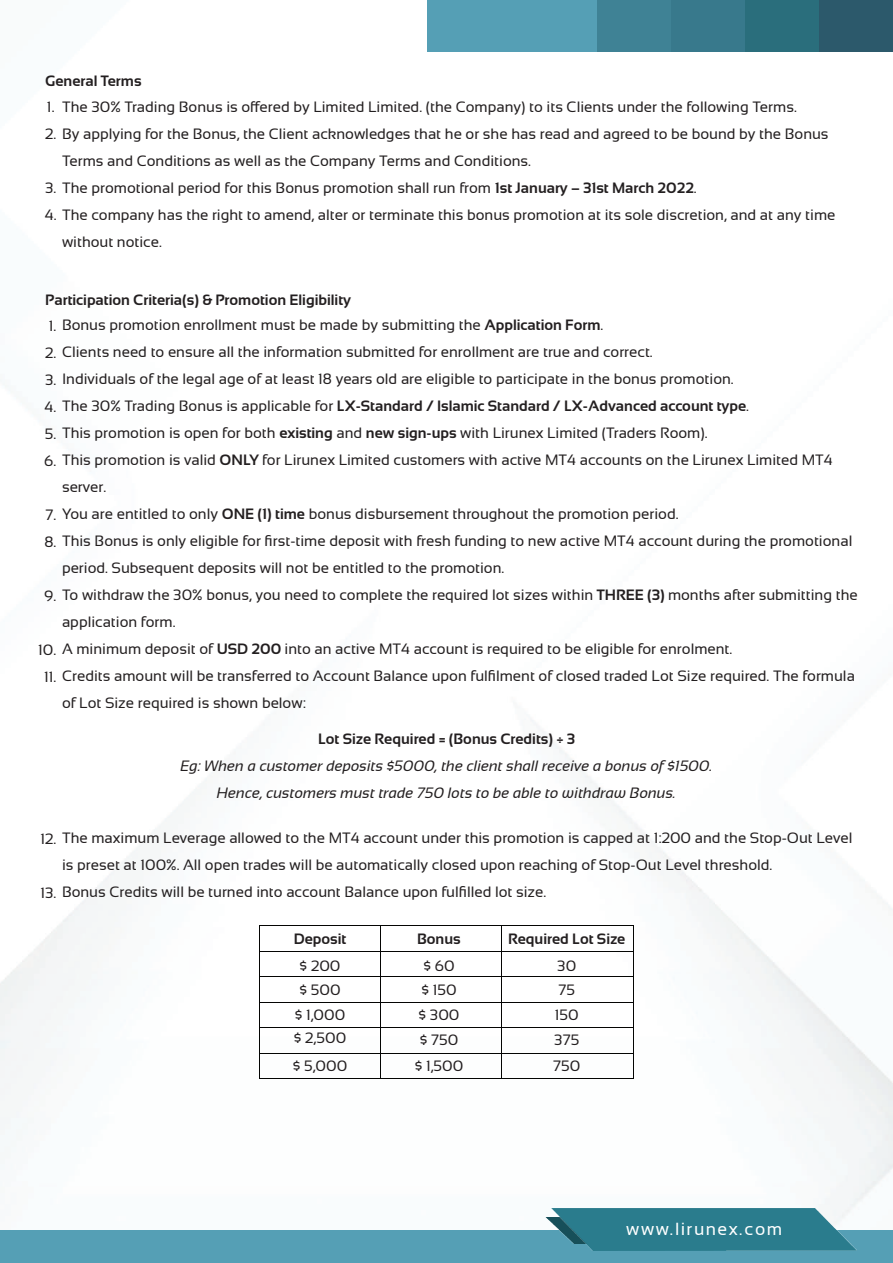
<style>
.page{position:relative;width:893px;height:1263px;background:#fff}
.page>*{position:absolute;margin:0;border:0;box-sizing:border-box;transform-origin:0 0}
.t1{font:17.55px "Sansation";letter-spacing:.085em;color:#fff}
.t2{font:15px/27px "Sansation";color:#231f20}
.t3{font:700 15px "Sansation";color:#231f20}
.t4{font:italic 15px/27px "Sansation";color:#231f20;text-align:center}
.s1{font-weight:700}
.s2{font-weight:400}
</style>
<div class="page">
<img style="left:0;top:0;width:893px;height:1218px">
<div style="left:428px;top:0;width:169px;height:51px;background:#559fb5"></div>
<div style="left:597px;top:0;width:74px;height:51px;background:#3f8295"></div>
<div style="left:671px;top:0;width:74px;height:51px;background:#38798c"></div>
<div style="left:745px;top:0;width:74px;height:51px;background:#2a6e7c"></div>
<div style="left:819px;top:0;width:74px;height:51px;background:#2c596b"></div>
<div style="left:0;top:1230px;width:893px;height:33px;background:#559fb5"></div>
<img style="left:546px;top:1218px;width:6px;height:5px">
<img style="left:552px;top:1209px;width:304px;height:42px">
<hr style="left:260px;top:925px;width:120px;height:1px;background:#040503">
<hr style="left:381px;top:925px;width:120px;height:1px;background:#040503">
<hr style="left:260px;top:951px;width:120px;height:1px;background:#040503">
<hr style="left:381px;top:951px;width:120px;height:1px;background:#040503">
<hr style="left:260px;top:976px;width:120px;height:1px;background:#040503">
<hr style="left:381px;top:976px;width:120px;height:1px;background:#040503">
<hr style="left:260px;top:1002px;width:120px;height:1px;background:#040503">
<hr style="left:381px;top:1002px;width:120px;height:1px;background:#040503">
<hr style="left:260px;top:1027px;width:120px;height:1px;background:#040503">
<hr style="left:381px;top:1027px;width:120px;height:1px;background:#040503">
<hr style="left:501px;top:925px;width:132px;height:1px;background:#040503">
<hr style="left:501px;top:951px;width:132px;height:1px;background:#040503">
<hr style="left:501px;top:976px;width:132px;height:1px;background:#040503">
<hr style="left:501px;top:1002px;width:132px;height:1px;background:#040503">
<hr style="left:501px;top:1027px;width:132px;height:1px;background:#040503">
<hr style="left:260px;top:1053px;width:120px;height:1px;background:#040503">
<hr style="left:381px;top:1053px;width:120px;height:1px;background:#040503">
<svg style="left:259px;top:925px;width:1px;height:154px"></svg>
<hr style="left:260px;top:1078px;width:120px;height:1px;background:#040503">
<svg style="left:380px;top:925px;width:1px;height:154px"></svg>
<hr style="left:381px;top:1078px;width:120px;height:1px;background:#040503">
<svg style="left:501px;top:926px;width:1px;height:152px"></svg>
<hr style="left:501px;top:1053px;width:132px;height:1px;background:#040503">
<hr style="left:501px;top:1078px;width:132px;height:1px;background:#040503">
<svg style="left:633px;top:925px;width:1px;height:154px"></svg>
<p class="t3" style="left:45px;top:72px;width:98px">General Terms</p>
<p class="t2" style="left:62px;top:94px;width:736px">The 30% Trading Bonus is offered by Limited Limited. (the Company) to its Clients under the following Terms.</p>
<p class="t2" style="left:62px;top:121px;width:768px;text-indent:-17px">2. By applying for the Bonus, the Client acknowledges that he or she has read and agreed to be bound by the Bonus<br>Terms and Conditions as well as the Company Terms and Conditions.</p>
<p class="t2" style="left:45px;top:175px;width:653px">3. The promotional period for this Bonus promotion shall run from <span class="s1">1st January – 31st March 2022</span>.</p>
<p class="t2" style="left:62px;top:202px;width:775px;text-indent:-17px">4. The company has the right to amend, alter or terminate this bonus promotion at its sole discretion, and at any time without notice.</p>
<p class="t2" style="left:47px;top:94px;width:9px">1.</p>
<p class="t3" style="left:45px;top:291px;width:307px">Participation Criteria(s) &amp; Promotion Eligibility</p>
<p class="t2" style="left:49px;top:311px;width:556px">1. Bonus promotion enrollment must be made by submitting the <span class="s1">Application Form</span>.</p>
<p class="t2" style="left:45px;top:338px;width:609px">2. Clients need to ensure all the information submitted for enrollment are true and correct.</p>
<p class="t2" style="left:45px;top:365px;width:690px">3. Individuals of the legal age of at least 18 years old are eligible to participate in the bonus promotion.</p>
<p class="t3" style="left:45px;top:397px;width:706px"><span class="s2">4. The 30% Trading Bonus is applicable for</span> LX-Standard / Islamic Standard / LX-Advanced account type<span class="s2">.</span></p>
<p class="t2" style="left:45px;top:419px;width:664px">5. This promotion is open for both <span class="s1">existing</span> and <span class="s1">new sign-ups</span> with Lirunex Limited (Traders Room).</p>
<p class="t2" style="left:62px;top:446px;width:772px;text-indent:-18px">6. This promotion is valid <span class="s1">ONLY</span> for Lirunex Limited customers with active MT4 accounts on the Lirunex Limited MT4 server.</p>
<p class="t2" style="left:46px;top:500px;width:634px">7. You are entitled to only <span class="s1">ONE (1) time</span> bonus disbursement throughout the promotion period.</p>
<p class="t2" style="left:62px;top:527px;width:792px;text-indent:-18px">8. This Bonus is only eligible for first-time deposit with fresh funding to new active MT4 account during the promotional period. Subsequent deposits will not be entitled to the promotion.</p>
<p class="t2" style="left:62px;top:581px;width:797px;text-indent:-18px">9. To withdraw the 30% bonus, you need to complete the required lot sizes within <span class="s1">THREE (3)</span> months after submitting the application form.</p>
<p class="t2" style="left:38px;top:635px;width:696px">10. A minimum deposit of <span class="s1">USD 200</span> into an active MT4 account is required to be eligible for enrolment.</p>
<p class="t2" style="left:62px;top:662px;width:794px;text-indent:-18px">11. Credits amount will be transferred to Account Balance upon fulfilment of closed traded Lot Size required. The formula of Lot Size required is shown below:</p>
<p class="t3" style="left:318px;top:730px;width:258px">Lot Size Required = (Bonus Credits) ÷ 3</p>
<p class="t4" style="left:180px;top:752px;width:534px">Eg: When a customer deposits $5000, the client shall receive a bonus of $1500.<br>Hence, customers must trade 750 lots to be able to withdraw Bonus.</p>
<p class="t2" style="left:62px;top:824px;width:792px;text-indent:-22px">12. The maximum Leverage allowed to the MT4 account under this promotion is capped at 1:200 and the Stop-Out Level is preset at 100%. All open trades will be automatically closed upon reaching of Stop-Out Level threshold.</p>
<p class="t2" style="left:40px;top:878px;width:507px">13. Bonus Credits will be turned into account Balance upon fulfilled lot size.</p>
<p class="t3" style="left:294px;top:931px;width:54px">Deposit</p>
<p class="t3" style="left:417px;top:931px;width:45px">Bonus</p>
<p class="t2" style="left:300px;top:952px;width:42px">$ 200</p>
<p class="t2" style="left:423px;top:952px;width:33px">$ 60</p>
<p class="t2" style="left:299px;top:977px;width:43px">$ 500</p>
<p class="t2" style="left:421px;top:977px;width:37px">$ 150</p>
<p class="t2" style="left:295px;top:1001px;width:52px">$ 1,000</p>
<p class="t2" style="left:418px;top:1001px;width:42px">$ 300</p>
<p class="t2" style="left:294px;top:1024px;width:54px">$ 2,500</p>
<p class="t2" style="left:420px;top:1026px;width:40px">$ 750</p>
<p class="t2" style="left:293px;top:1052px;width:56px">$ 5,000</p>
<p class="t2" style="left:415px;top:1052px;width:50px">$ 1,500</p>
<p class="t3" style="left:508px;top:931px;width:119px">Required Lot Size</p>
<p class="t2" style="left:555px;top:953px;width:25px;line-height:24.8px">30<br>75<br>150</p>
<p class="t2" style="left:553px;top:1026px;width:29px;line-height:26.2px">375<br>750</p>
<p class="t1" style="left:626px;top:1219px;width:158px">www.lirunex.com</p>
</div>
